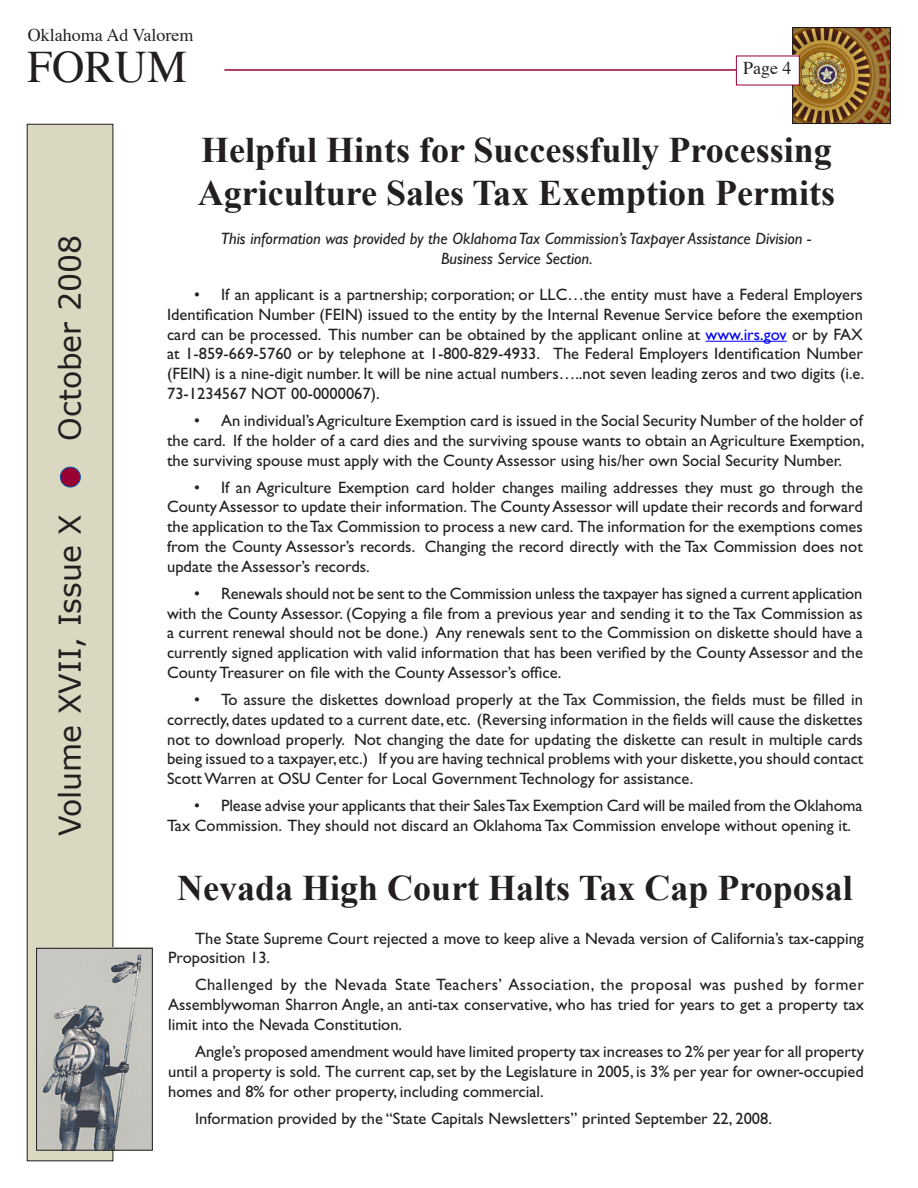
<style>
.page{position:relative;width:918px;height:1188px;background:#fff}
.page>*{position:absolute;margin:0;border:0;box-sizing:border-box;transform-origin:0 0}
.t1{font:45px "Times";color:#231f20}
.Primary_Headline{font:700 36px/43.2px "Times New Roman";color:#231f20}
.t2{font:30px "Verdana";color:#231f20}
.t3{font:18px "Times";color:#231f20}
.Primary_Body_Text{font:16.5px/19.8px "Gill Sans";color:#231f20;text-align:justify}
.Primary_Body_Text-2{font:italic 16.5px "Gill Sans";color:#231f20}
.s1{color:#00f}
</style>
<div class="page">
<img style="left:794px;top:29px;width:95px;height:93px">
<div style="left:792px;top:27px;width:99px;height:97px;border:1px solid #231f20"></div>
<hr style="left:224px;top:69px;width:529px;height:2px;background:#903">
<div style="left:27px;top:124px;width:86px;height:1037px;background:#dbd8c1"></div>
<div style="left:27px;top:124px;width:86px;height:1037px;border:1px solid #231f20"></div>
<div style="left:736px;top:56px;width:63px;height:29px;background:#fff"></div>
<div style="left:736px;top:56px;width:64px;height:29px;border:1px solid #903"></div>
<img style="left:38px;top:950px;width:113px;height:198px">
<div style="left:36px;top:948px;width:117px;height:202px;border:1px solid #231f20"></div>
<div style="left:60px;top:467px;width:20px;height:20px;background:#903;border-radius:50%"></div>
<div style="left:60px;top:467px;width:21px;height:20px;border:1px solid #0155a2;border-radius:50%"></div>
<hr style="left:705px;top:341px;width:82px;height:1px;background:#00f">
<p class="t3" style="left:28px;top:23px;width:167px">Oklahoma Ad Valorem</p>
<p class="t1" style="left:27px;top:39px;width:162px">FORUM</p>
<p class="t3" style="left:743px;top:57px;width:50px">Page 4</p>
<p class="t2" style="left:51px;top:441px;width:207px;rotate:-90deg">October 2008</p>
<p class="t2" style="left:51px;top:836px;width:323px;rotate:-90deg">Volume XVII, Issue X</p>
<p class="Primary_Headline" style="left:198px;top:128px;width:639px">Helpful Hints for Successfully Processing<br>Agriculture Sales Tax Exemption Permits</p>
<p class="Primary_Body_Text-2" style="left:221px;top:229px;width:592px">This information was provided by the Oklahoma Tax Commission’s Taxpayer Assistance Division -</p>
<p class="Primary_Body_Text-2" style="left:441px;top:249px;width:153px">Business Service Section.</p>
<p class="Primary_Body_Text" style="left:167px;top:285px;width:699px;text-indent:27px">• If an applicant is a partnership; corporation; or LLC…the entity must have a Federal Employers Identification Number (FEIN) issued to the entity by the Internal Revenue Service before the exemption card can be processed. This number can be obtained by the applicant online at <span class="s1">www.irs.gov</span> or by FAX at 1-859-669-5760 or by telephone at 1-800-829-4933. The Federal Employers Identification Number (FEIN) is a nine-digit number. It will be nine actual numbers…..not seven leading zeros and two digits (i.e.<br>73-1234567 NOT 00-0000067).</p>
<p class="Primary_Body_Text" style="left:167px;top:411px;width:699px;text-indent:27px">• An individual’s Agriculture Exemption card is issued in the Social Security Number of the holder of the card. If the holder of a card dies and the surviving spouse wants to obtain an Agriculture Exemption, the surviving spouse must apply with the County Assessor using his/her own Social Security Number.</p>
<p class="Primary_Body_Text" style="left:167px;top:477px;width:697px;text-indent:27px">• If an Agriculture Exemption card holder changes mailing addresses they must go through the County Assessor to update their information. The County Assessor will update their records and forward the application to the Tax Commission to process a new card. The information for the exemptions comes from the County Assessor’s records. Changing the record directly with the Tax Commission does not update the Assessor’s records.</p>
<p class="Primary_Body_Text" style="left:167px;top:583px;width:697px;text-indent:27px">• Renewals should not be sent to the Commission unless the taxpayer has signed a current application with the County Assessor. (Copying a file from a previous year and sending it to the Tax Commission as a current renewal should not be done.) Any renewals sent to the Commission on diskette should have a currently signed application with valid information that has been verified by the County Assessor and the County Treasurer on file with the County Assessor’s office.</p>
<p class="Primary_Body_Text" style="left:167px;top:690px;width:698px;text-indent:27px">• To assure the diskettes download properly at the Tax Commission, the fields must be filled in correctly, dates updated to a current date, etc. (Reversing information in the fields will cause the diskettes not to download properly. Not changing the date for updating the diskette can result in multiple cards being issued to a taxpayer, etc.) If you are having technical problems with your diskette, you should contact Scott Warren at OSU Center for Local Government Technology for assistance.</p>
<p class="Primary_Body_Text" style="left:167px;top:796px;width:697px;text-indent:27px">• Please advise your applicants that their Sales Tax Exemption Card will be mailed from the Oklahoma<br>Tax Commission. They should not discard an Oklahoma Tax Commission envelope without opening it.</p>
<p class="Primary_Headline" style="left:177px;top:866px;width:677px">Nevada High Court Halts Tax Cap Proposal</p>
<p class="Primary_Body_Text" style="left:168px;top:928px;width:697px;text-indent:27px">The State Supreme Court rejected a move to keep alive a Nevada version of California’s tax-capping<br>Proposition 13.</p>
<p class="Primary_Body_Text" style="left:168px;top:975px;width:697px;text-indent:27px">Challenged by the Nevada State Teachers’ Association, the proposal was pushed by former Assemblywoman Sharron Angle, an anti-tax conservative, who has tried for years to get a property tax limit into the Nevada Constitution.</p>
<p class="Primary_Body_Text" style="left:168px;top:1042px;width:697px;text-indent:27px">Angle’s proposed amendment would have limited property tax increases to 2% per year for all property until a property is sold. The current cap, set by the Legislature in 2005, is 3% per year for owner-occupied homes and 8% for other property, including commercial.</p>
<p class="Primary_Body_Text" style="left:195px;top:1108px;width:578px">Information provided by the “State Capitals Newsletters” printed September 22, 2008.</p>
</div>
